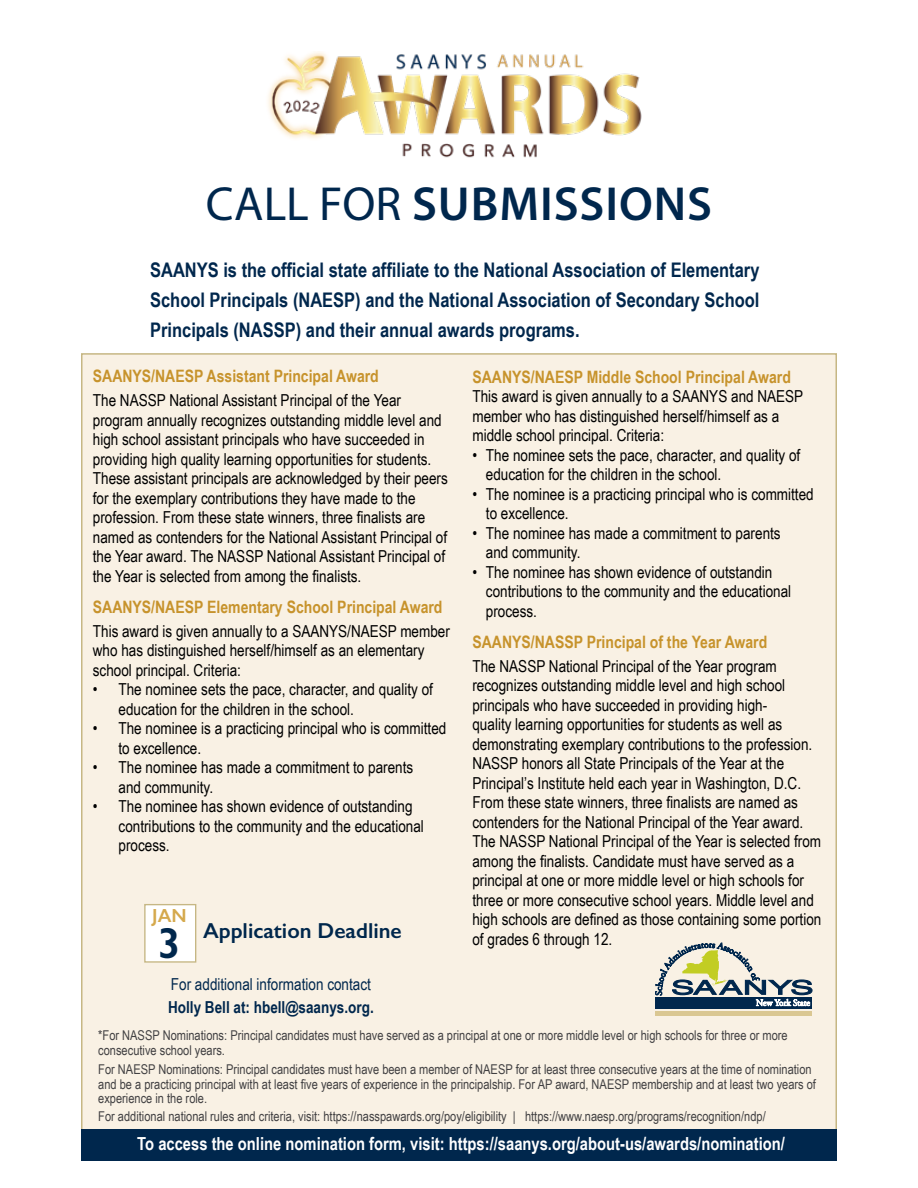
<style>
.page{position:relative;width:918px;height:1188px;background:#fff}
.page>*{position:absolute;margin:0;border:0;box-sizing:border-box;transform-origin:0 0}
.t1{font:600 48px "Myriad Pro";letter-spacing:.02em;color:#00274d}
.t2{font:600 43.5px "Gill Sans";color:#00274c}
.t3{font:600 21.75px "Gill Sans";color:#00274c}
.t4{font:700 20.1px/30px "Arial Narrow";color:#00274d;text-align:justify}
.t5{font:600 19.05px "Gill Sans";color:#d5a94d}
.t6{font:700 18px "Arial Narrow";color:#fff}
.t7{font:700 17.1px "Arial Narrow";color:#c7932c}
.t8{font:16.5px/19.5px "Arial Narrow";color:#000}
.t9{font:16.5px "Arial Narrow";color:#00274d}
.t10{font:700 16.5px "Arial Narrow";color:#00274d}
.t11{font:13.5px/15px "Arial Narrow";color:#414042}
.s1{font-weight:400}
</style>
<div class="page">
<div style="left:81px;top:353px;width:756px;height:808px;background:#f9f1e4;border:2px solid #c6b784"></div>
<div style="left:655px;top:998px;width:157px;height:11px;background:#00274d"></div>
<hr style="left:655px;top:1012px;width:157px;height:4px;background:#dac792">
<svg style="left:655px;top:943px;width:158px;height:64px"></svg>
<div style="left:144px;top:904px;width:52px;height:59px;background:#fff;border:1px solid #c6b784"></div>
<div style="left:81px;top:1130px;width:756px;height:31px;background:#00274d"></div>
<img style="left:268px;top:51px;width:374px;height:107px">
<h1 class="t1" style="left:206px;top:173px;width:508px"><span class="s1">CALL FOR</span> SUBMISSIONS</h1>
<p class="t4" style="left:150px;top:254px;width:611px">SAANYS is the official state affiliate to the National Association of Elementary School Principals (NAESP) and the National Association of Secondary School Principals (NASSP) and their annual awards programs.</p>
<p class="t7" style="left:93px;top:363px;width:288px">SAANYS/NAESP Assistant Principal Award</p>
<p class="t8" style="left:93px;top:390px;width:356px">The NASSP National Assistant Principal of the Year program annually recognizes outstanding middle level and high school assistant principals who have succeeded in providing high quality learning opportunities for students.<br>These assistant principals are acknowledged by their peers for the exemplary contributions they have made to the profession. From these state winners, three finalists are named as contenders for the National Assistant Principal of the Year award. The NASSP National Assistant Principal of the Year is selected from among the finalists.</p>
<p class="t7" style="left:93px;top:594px;width:351px">SAANYS/NAESP Elementary School Principal Award</p>
<p class="t8" style="left:93px;top:621px;width:359px">This award is given annually to a SAANYS/NAESP member who has distinguished herself/himself as an elementary school principal. Criteria:</p>
<p class="t8" style="left:119px;top:679px;width:316px;text-indent:-26px">• The nominee sets the pace, character, and quality of education for the children in the school.</p>
<p class="t8" style="left:119px;top:718px;width:329px;text-indent:-26px">• The nominee is a practicing principal who is committed to excellence.</p>
<p class="t8" style="left:119px;top:757px;width:296px;text-indent:-26px">• The nominee has made a commitment to parents and community.</p>
<p class="t8" style="left:119px;top:796px;width:307px;text-indent:-26px">• The nominee has shown evidence of outstanding contributions to the community and the educational process.</p>
<p class="t7" style="left:472px;top:364px;width:320px">SAANYS/NAESP Middle School Principal Award</p>
<p class="t8" style="left:472px;top:386px;width:332px">This award is given annually to a SAANYS and NAESP member who has distinguished herself/himself as a middle school principal. Criteria:</p>
<p class="t8" style="left:486px;top:445px;width:316px;text-indent:-13px">• The nominee sets the pace, character, and quality of education for the children in the school.</p>
<p class="t8" style="left:486px;top:484px;width:329px;text-indent:-13px">• The nominee is a practicing principal who is committed to excellence.</p>
<p class="t8" style="left:486px;top:523px;width:296px;text-indent:-13px">• The nominee has made a commitment to parents and community.</p>
<p class="t8" style="left:486px;top:562px;width:307px;text-indent:-13px">• The nominee has shown evidence of outstandin contributions to the community and the educational process.</p>
<p class="t7" style="left:472px;top:629px;width:296px">SAANYS/NASSP Principal of the Year Award</p>
<p class="t8" style="left:472px;top:656px;width:350px">The NASSP National Principal of the Year program recognizes outstanding middle level and high school principals who have succeeded in providing high-<br>quality learning opportunities for students as well as demonstrating exemplary contributions to the profession.<br>NASSP honors all State Principals of the Year at the Principal’s Institute held each year in Washington, D.C.<br>From these state winners, three finalists are named as contenders for the National Principal of the Year award.<br>The NASSP National Principal of the Year is selected from among the finalists. Candidate must have served as a principal at one or more middle level or high schools for three or more consecutive school years. Middle level and high schools are defined as those containing some portion</p>
<p class="t5" style="left:152px;top:905px;width:36px">JAN</p>
<h2 class="t2" style="left:158px;top:917px;width:24px">3</h2>
<h3 class="t3" style="left:203px;top:917px;width:200px">Application Deadline</h3>
<p class="t8" style="left:472px;top:929px;width:141px">of grades 6 through 12.</p>
<p class="t9" style="left:171px;top:973px;width:202px">For additional information contact</p>
<p class="t10" style="left:168px;top:995px;width:207px">Holly Bell at: hbell@saanys.org.</p>
<p class="t11" style="left:98px;top:1027px;width:691px">*For NASSP Nominations: Principal candidates must have served as a principal at one or more middle level or high schools for three or more consecutive school years.</p>
<p class="t11" style="left:98px;top:1061px;width:719px">For NAESP Nominations: Principal candidates must have been a member of NAESP for at least three consecutive years at the time of nomination and be a practicing principal with at least five years of experience in the principalship. For AP award, NAESP membership and at least two years of</p>
<p class="t11" style="left:98px;top:1088px;width:669px;line-height:18.9px">experience in the role.<br>For additional national rules and criteria, visit: https://nasspawards.org/poy/eligibility | https://www.naesp.org/programs/recognition/ndp/</p>
<p class="t6" style="left:137px;top:1130px;width:649px">To access the online nomination form, visit: https://saanys.org/about-us/awards/nomination/</p>
</div>
